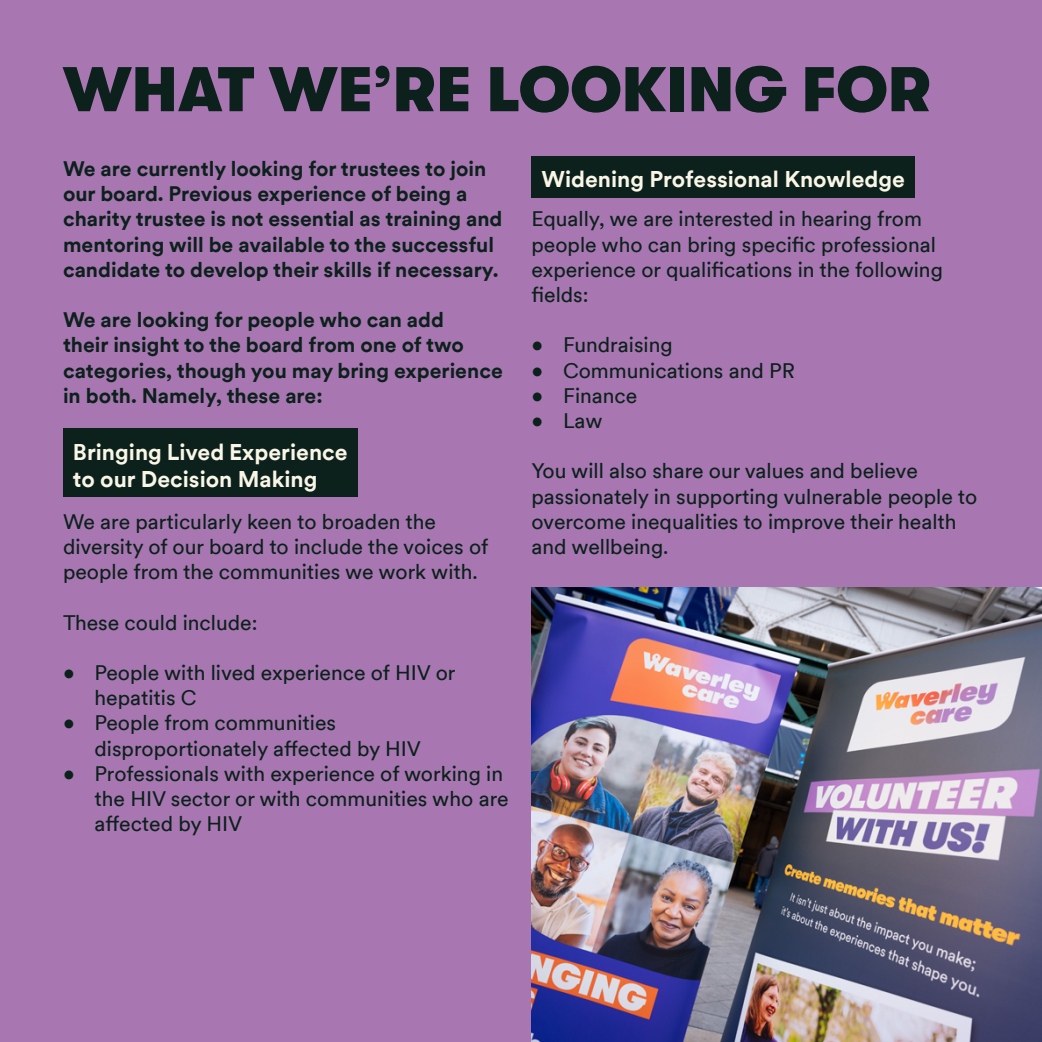
<style>
.page{position:relative;width:1042px;height:1042px;background:#a877b2}
.page>*{position:absolute;margin:0;border:0;box-sizing:border-box;transform-origin:0 0}
.t1{font:900 63px "GT Walsheim";color:#0c211b}
.t2{font:700 22.75px/27.3px "Circular XXTT";color:#faf6e7}
.t3{font:21px/25.2px "Circular XXTT";color:#0c211b}
.t4{font:700 21px/25.2px "Circular XXTT";color:#0c211b}
</style>
<div class="page">
<div style="left:63px;top:428px;width:295px;height:69px;background:#0c211b"></div>
<div style="left:531px;top:156px;width:384px;height:41px;background:#0c211b"></div>
<img style="left:531px;top:588px;width:510px;height:454px">
<h1 class="t1" style="left:63px;top:54px;width:870px">WHAT WE’RE LOOKING FOR</h1>
<p class="t4" style="left:63px;top:155px;width:441px">We are currently looking for trustees to join our board. Previous experience of being a charity trustee is not essential as training and mentoring will be available to the successful candidate to develop their skills if necessary.</p>
<p class="t4" style="left:63px;top:306px;width:441px">We are looking for people who can add<br>their insight to the board from one of two categories, though you may bring experience in both. Namely, these are:</p>
<p class="t2" style="left:73px;top:437px;width:276px">Bringing Lived Experience to our Decision Making</p>
<p class="t3" style="left:63px;top:508px;width:427px">We are particularly keen to broaden the diversity of our board to include the voices of people from the communities we work with.</p>
<p class="t3" style="left:63px;top:609px;width:196px">These could include:</p>
<p class="t3" style="left:94px;top:659px;width:362px;text-indent:-32px">• People with lived experience of HIV or hepatitis C</p>
<p class="t3" style="left:94px;top:709px;width:328px;text-indent:-32px">• People from communities disproportionately affected by HIV</p>
<p class="t3" style="left:94px;top:760px;width:415px;text-indent:-32px">• Professionals with experience of working in the HIV sector or with communities who are affected by HIV</p>
<p class="t2" style="left:541px;top:165px;width:365px">Widening Professional Knowledge</p>
<p class="t3" style="left:531px;top:205px;width:413px">Equally, we are interested in hearing from people who can bring specific professional experience or qualifications in the following fields:</p>
<p class="t3" style="left:531px;top:331px;width:143px">• Fundraising</p>
<p class="t3" style="left:531px;top:357px;width:265px">• Communications and PR</p>
<p class="t3" style="left:531px;top:382px;width:107px">• Finance</p>
<p class="t3" style="left:531px;top:407px;width:73px">• Law</p>
<p class="t3" style="left:531px;top:457px;width:447px">You will also share our values and believe passionately in supporting vulnerable people to overcome inequalities to improve their health and wellbeing.</p>
</div>
